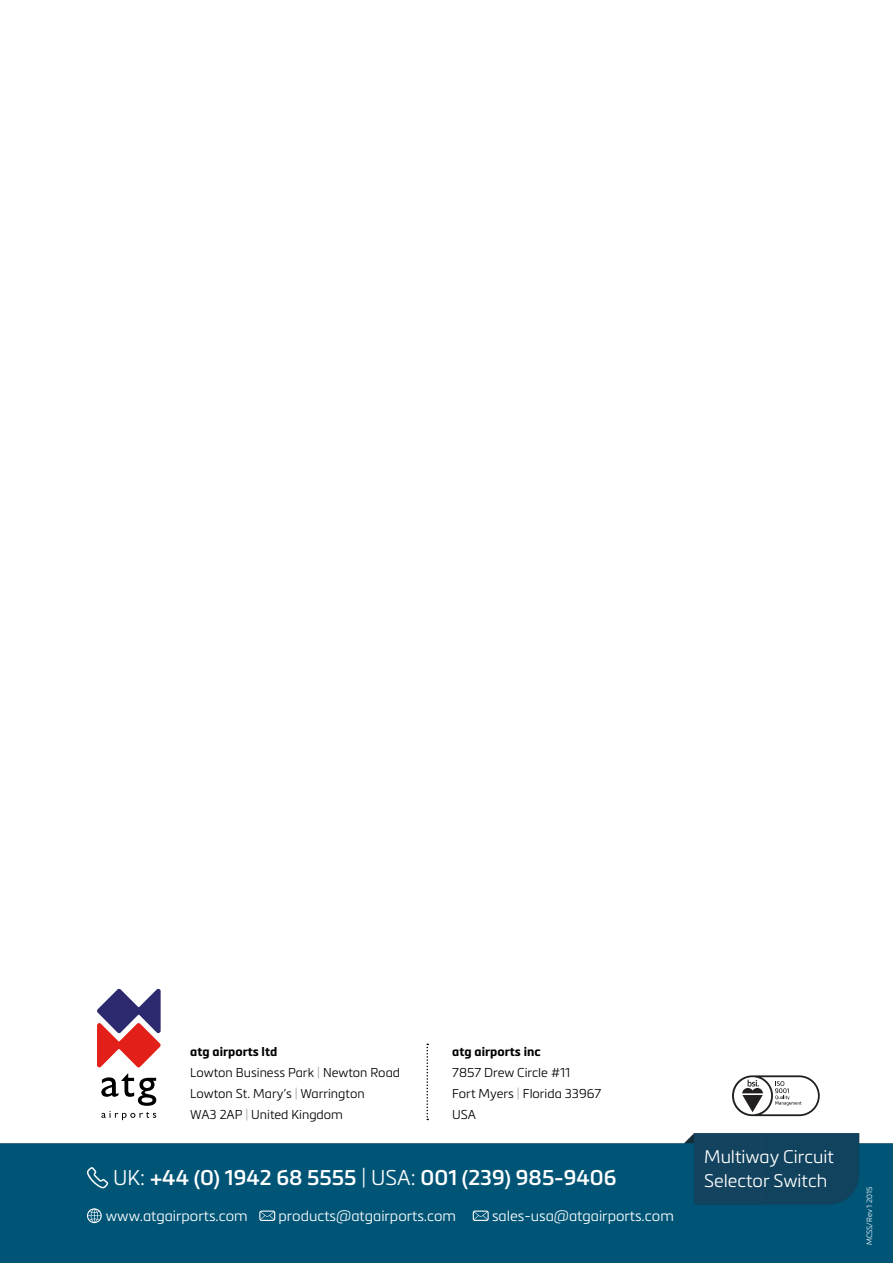
<style>
.page{position:relative;width:893px;height:1263px;background:#fff}
.page>*{position:absolute;margin:0;border:0;box-sizing:border-box;transform-origin:0 0}
.t1{font:600 21px "Metronic Pro";color:#fff}
.t2{font:300 18px/24px "Metronic Pro";color:#fff}
.t3{font:300 14.55px "Metronic Pro";color:#fff}
.t4{font:300 12.75px "Metronic Pro";color:#000}
.t5{font:700 12.75px "Metronic Pro";color:#000}
.t6{font:300 7.5px "Metronic Pro";color:#fff}
.s1{color:#9b9a9a}
.s2{font-weight:300}
</style>
<div class="page">
<img style="left:0;top:1120px;width:893px;height:143px">
<svg style="left:426px;top:1044px;width:2px;height:76px"></svg>
<svg style="left:97px;top:989px;width:64px;height:78px"></svg>
<svg style="left:101px;top:1073px;width:55px;height:47px"></svg>
<svg style="left:87px;top:1208px;width:15px;height:15px"></svg>
<svg style="left:259px;top:1210px;width:16px;height:11px"></svg>
<svg style="left:473px;top:1210px;width:16px;height:11px"></svg>
<svg style="left:87px;top:1167px;width:21px;height:21px"></svg>
<svg style="left:732px;top:1075px;width:88px;height:41px"></svg>
<p class="t5" style="left:190px;top:1044px;width:89px">atg airports ltd</p>
<p class="t4" style="left:190px;top:1064px;width:211px">Lowton Business Park <span class="s1">|</span> Newton Road</p>
<p class="t4" style="left:190px;top:1085px;width:176px">Lowton St. Mary’s <span class="s1">|</span> Warrington</p>
<p class="t4" style="left:190px;top:1106px;width:154px">WA3 2AP <span class="s1">|</span> United Kingdom</p>
<p class="t5" style="left:452px;top:1044px;width:90px">atg airports inc</p>
<p class="t4" style="left:452px;top:1064px;width:119px">7857 Drew Circle #11</p>
<p class="t4" style="left:452px;top:1085px;width:150px">Fort Myers <span class="s1">|</span> Florida 33967</p>
<p class="t4" style="left:452px;top:1106px;width:25px">USA</p>
<p class="t1" style="left:113px;top:1165px;width:505px"><span class="s2">UK:</span> +44 (0) 1942 68 5555 <span class="s2">| USA:</span> 001 (239) 985-9406</p>
<p class="t3" style="left:106px;top:1206px;width:143px">www.atgairports.com</p>
<p class="t3" style="left:279px;top:1206px;width:179px">products@atgairports.com</p>
<p class="t3" style="left:492px;top:1206px;width:183px">sales-usa@atgairports.com</p>
<p class="t2" style="left:704px;top:1144px;width:131px">Multiway Circuit<br>Selector Switch</p>
<p class="t6" style="left:864px;top:1245px;width:60px;rotate:-90deg">MCSS/Rev 1 2015</p>
</div>
